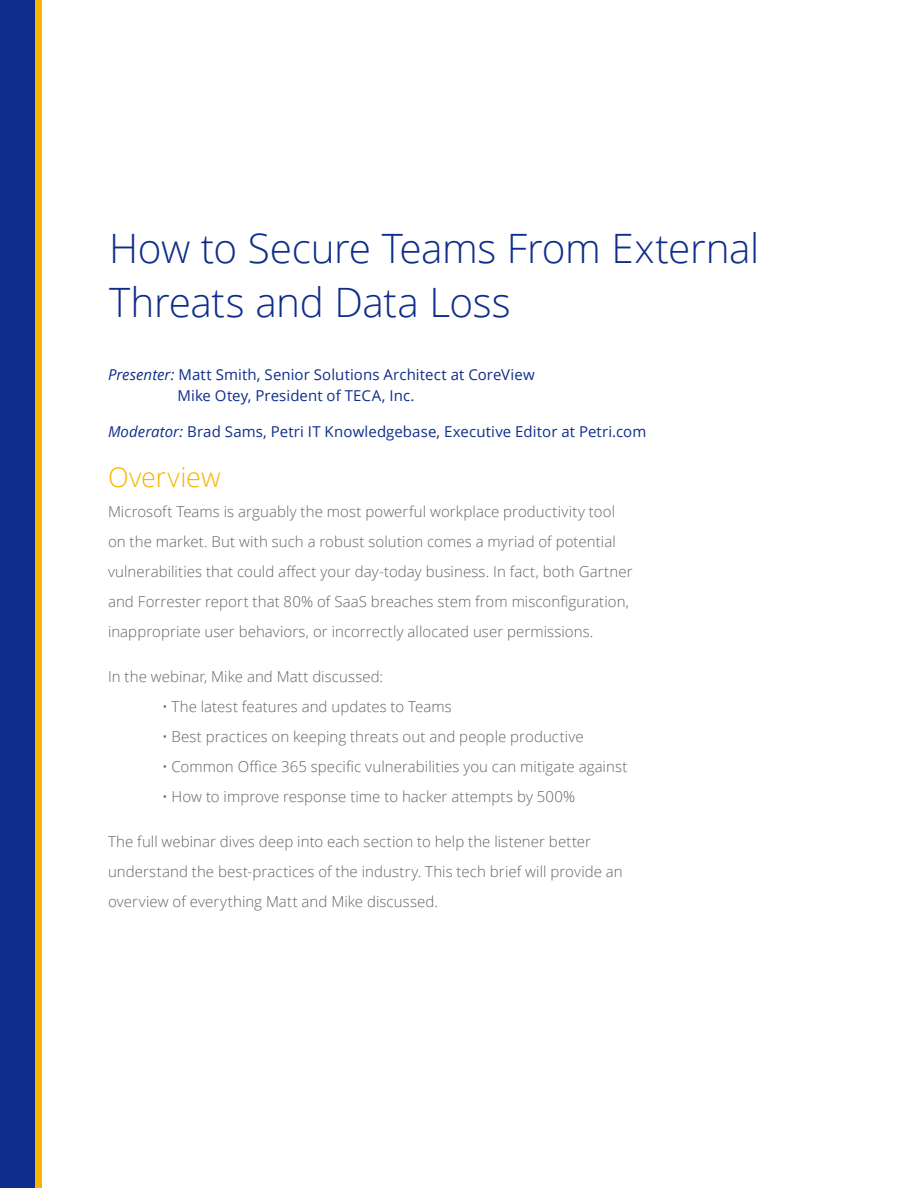
<style>
.page{position:relative;width:918px;height:1188px;background:#fff}
.page>*{position:absolute;margin:0;border:0;box-sizing:border-box;transform-origin:0 0}
.t1{font:300 40.5px/54px "Open Sans";letter-spacing:-.01em;color:#0f2e8b}
.t2{font:300 27px "Open Sans";letter-spacing:-.005em;color:#f7b500}
.t3{font:300 15px/30px "Open Sans";letter-spacing:.005em;color:#626362}
.t4{font:15px/21px "Open Sans";letter-spacing:.005em;color:#0f2e8b}
.s1{font-style:italic}
</style>
<div class="page">
<div style="left:0;top:0;width:41px;height:1188px;background:#f7b500"></div>
<div style="left:0;top:0;width:35px;height:1188px;background:#0f2e8b"></div>
<h1 class="t1" style="left:109px;top:220px;width:652px">How to Secure Teams From External<br>Threats and Data Loss</h1>
<p class="t4" style="left:178px;top:363px;width:359px;text-indent:-70px"><span class="s1">Presenter:</span> Matt Smith, Senior Solutions Architect at CoreView<br>Mike Otey, President of TECA, Inc.</p>
<p class="t4" style="left:108px;top:420px;width:540px"><span class="s1">Moderator:</span> Brad Sams, Petri IT Knowledgebase, Executive Editor at Petri.com</p>
<h2 class="t2" style="left:108px;top:458px;width:114px">Overview</h2>
<p class="t3" style="left:108px;top:496px;width:526px">Microsoft Teams is arguably the most powerful workplace productivity tool on the market. But with such a robust solution comes a myriad of potential vulnerabilities that could affect your day-today business. In fact, both Gartner and Forrester report that 80% of SaaS breaches stem from misconfiguration, inappropriate user behaviors, or incorrectly allocated user permissions.</p>
<p class="t3" style="left:108px;top:661px;width:277px">In the webinar, Mike and Matt discussed:</p>
<p class="t3" style="left:162px;top:691px;width:291px">• The latest features and updates to Teams</p>
<p class="t3" style="left:162px;top:721px;width:423px">• Best practices on keeping threats out and people productive</p>
<p class="t3" style="left:162px;top:751px;width:467px">• Common Office 365 specific vulnerabilities you can mitigate against</p>
<p class="t3" style="left:162px;top:781px;width:415px">• How to improve response time to hacker attempts by 500%</p>
<p class="t3" style="left:108px;top:826px;width:516px">The full webinar dives deep into each section to help the listener better understand the best-practices of the industry. This tech brief will provide an overview of everything Matt and Mike discussed.</p>
</div>
